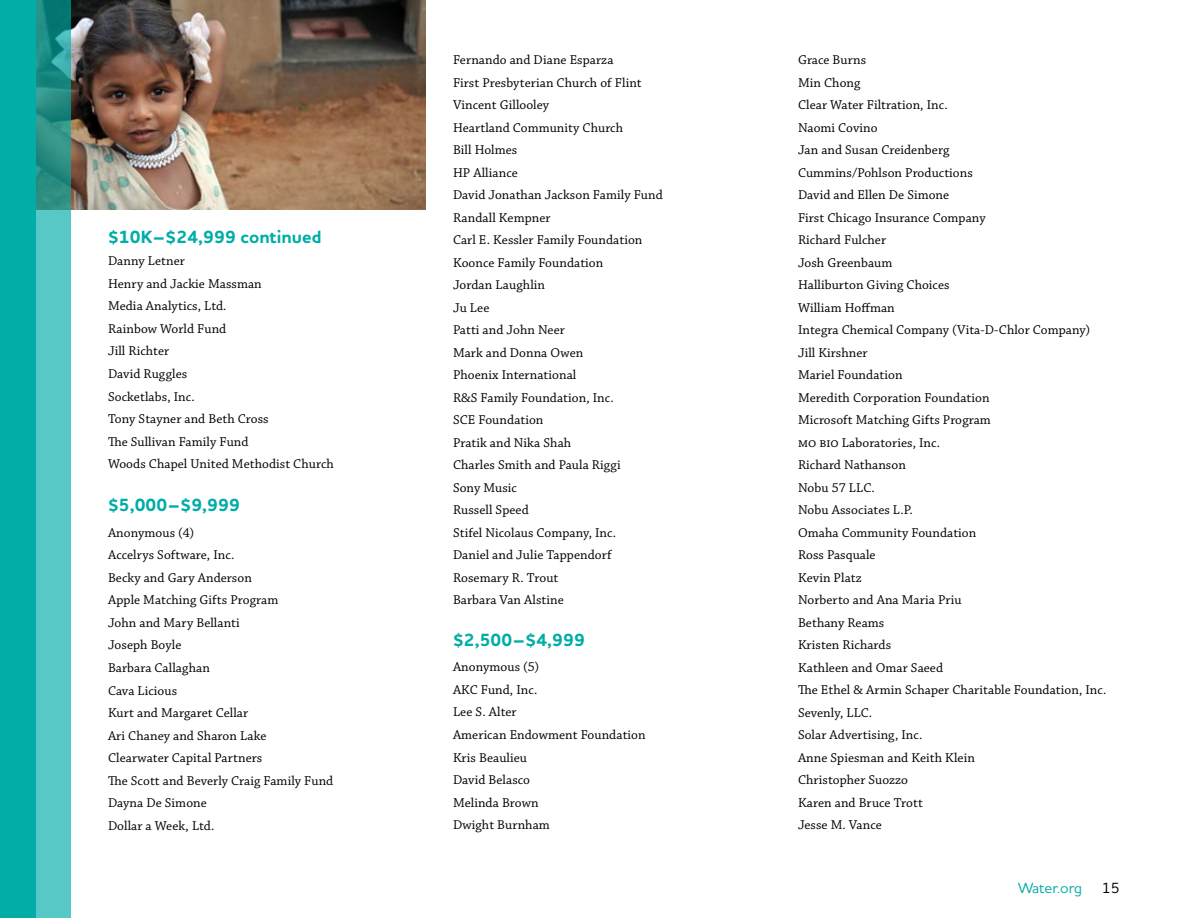
<style>
.page{position:relative;width:1188px;height:918px;background:#fff}
.page>*{position:absolute;margin:0;border:0;box-sizing:border-box;transform-origin:0 0}
.t1{font:700 18px "Houschka Pro";letter-spacing:.005em;color:#00ada7}
.t2{font:500 15px "Houschka Pro";letter-spacing:-.005em;color:#00ada7}
.t3{font:500 15px "Houschka Pro";color:#000}
.t4{font:13.5px/22.5px "Chaparral Pro";letter-spacing:.005em;color:#000}
</style>
<div class="page">
<img style="left:70px;top:0;width:355px;height:209px">
<div style="left:0;top:0;width:36px;height:918px;background:#00ada7"></div>
<svg style="left:36px;top:0;width:34px;height:918px;background:#4bbab6"></svg>
<h1 class="t1" style="left:108px;top:225px;width:215px">$10K–$24,999 continued</h1>
<p class="t4" style="left:108px;top:250px;width:227px">Danny Letner<br>Henry and Jackie Massman<br>Media Analytics, Ltd.<br>Rainbow World Fund<br>Jill Richter<br>David Ruggles<br>Socketlabs, Inc.<br>Tony Stayner and Beth Cross<br>The Sullivan Family Fund<br>Woods Chapel United Methodist Church</p>
<h1 class="t1" style="left:108px;top:494px;width:133px">$5,000–$9,999</h1>
<p class="t4" style="left:108px;top:522px;width:227px">Anonymous (4)<br>Accelrys Software, Inc.<br>Becky and Gary Anderson<br>Apple Matching Gifts Program<br>John and Mary Bellanti<br>Joseph Boyle<br>Barbara Callaghan<br>Cava Licious<br>Kurt and Margaret Cellar<br>Ari Chaney and Sharon Lake<br>Clearwater Capital Partners<br>The Scott and Beverly Craig Family Fund<br>Dayna De Simone<br>Dollar a Week, Ltd.</p>
<p class="t4" style="left:453px;top:49px;width:211px">Fernando and Diane Esparza<br>First Presbyterian Church of Flint<br>Vincent Gillooley<br>Heartland Community Church<br>Bill Holmes<br>HP Alliance<br>David Jonathan Jackson Family Fund<br>Randall Kempner<br>Carl E. Kessler Family Foundation<br>Koonce Family Foundation<br>Jordan Laughlin<br>Ju Lee<br>Patti and John Neer<br>Mark and Donna Owen<br>Phoenix International<br>R&amp;S Family Foundation, Inc.<br>SCE Foundation<br>Pratik and Nika Shah<br>Charles Smith and Paula Riggi<br>Sony Music<br>Russell Speed<br>Stifel Nicolaus Company, Inc.<br>Daniel and Julie Tappendorf<br>Rosemary R. Trout<br>Barbara Van Alstine</p>
<h1 class="t1" style="left:453px;top:628px;width:133px">$2,500–$4,999</h1>
<p class="t4" style="left:453px;top:657px;width:194px">Anonymous (5)<br>AKC Fund, Inc.<br>Lee S. Alter<br>American Endowment Foundation<br>Kris Beaulieu<br>David Belasco<br>Melinda Brown<br>Dwight Burnham</p>
<p class="t4" style="left:798px;top:49px;width:310px">Grace Burns<br>Min Chong<br>Clear Water Filtration, Inc.<br>Naomi Covino<br>Jan and Susan Creidenberg<br>Cummins/Pohlson Productions<br>David and Ellen De Simone<br>First Chicago Insurance Company<br>Richard Fulcher<br>Josh Greenbaum<br>Halliburton Giving Choices<br>William Hoffman<br>Integra Chemical Company (Vita-D-Chlor Company)<br>Jill Kirshner<br>Mariel Foundation<br>Meredith Corporation Foundation<br>Microsoft Matching Gifts Program<br>mo bio Laboratories, Inc.<br>Richard Nathanson<br>Nobu 57 LLC.<br>Nobu Associates L.P.<br>Omaha Community Foundation<br>Ross Pasquale<br>Kevin Platz<br>Norberto and Ana Maria Priu<br>Bethany Reams<br>Kristen Richards<br>Kathleen and Omar Saeed<br>The Ethel &amp; Armin Schaper Charitable Foundation, Inc.<br>Sevenly, LLC.<br>Solar Advertising, Inc.<br>Anne Spiesman and Keith Klein<br>Christopher Suozzo<br>Karen and Bruce Trott<br>Jesse M. Vance</p>
<p class="t2" style="left:1018px;top:878px;width:66px">Water.org</p>
<p class="t3" style="left:1102px;top:878px;width:20px">15</p>
</div>
